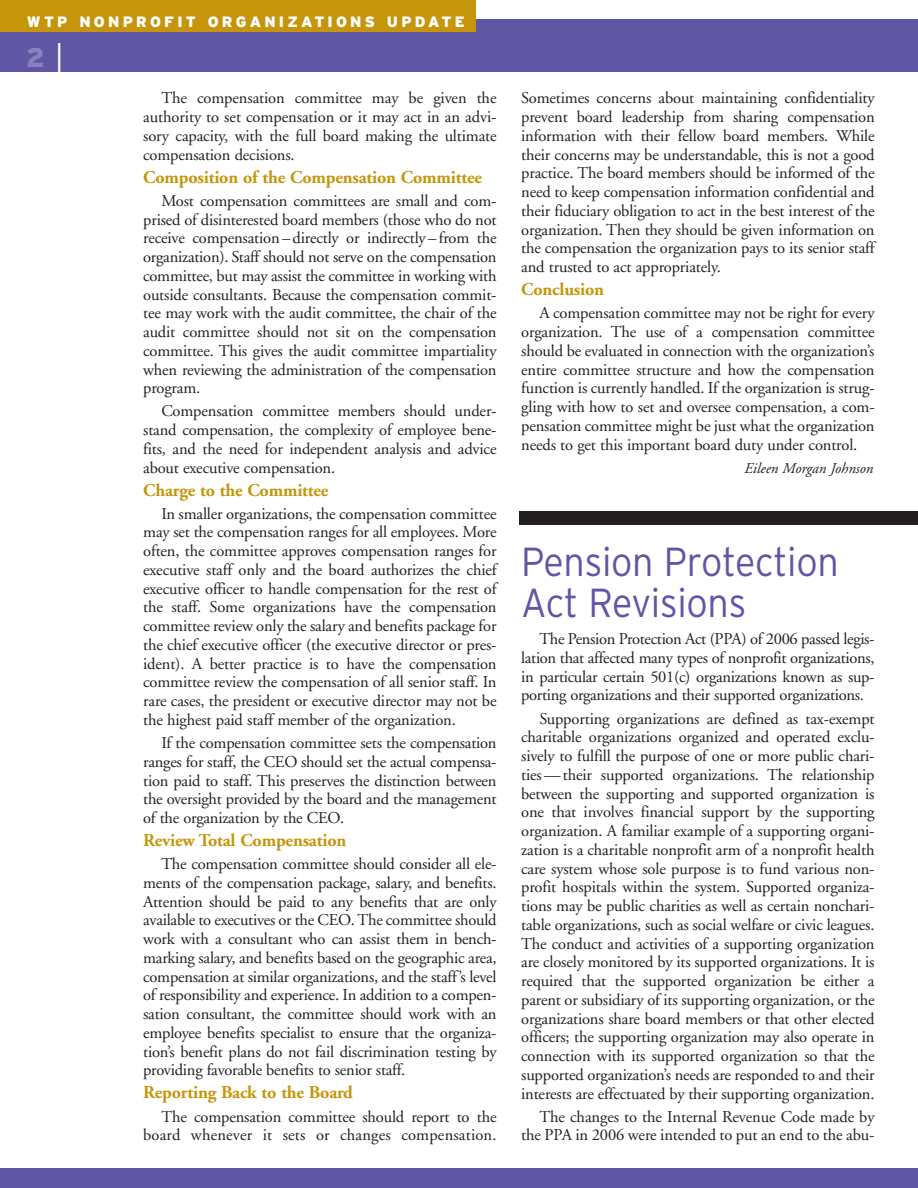
<style>
.page{position:relative;width:918px;height:1188px;background:#fff}
.page>*{position:absolute;margin:0;border:0;box-sizing:border-box;transform-origin:0 0}
.t1{font:300 40.5px/41.2px "Interstate";letter-spacing:-.005em;color:#5f57a6;scale:.93 1}
.t2{font:900 27px "Interstate";color:#8981bd}
.t3{font:700 18px "Adobe Garamond";letter-spacing:-.01em;color:#c5960b}
.t4{font:16.5px/18.8px "Adobe Garamond";letter-spacing:-.01em;color:#231f20;text-align:justify}
.t5{font:900 15px "Interstate";letter-spacing:.215em;color:#fff}
.t6{font:italic 15px "Adobe Garamond";color:#231f20}
.s1{font-weight:300;font-size:30px;color:#fff}
</style>
<div class="page">
<div style="left:0;top:19px;width:918px;height:52px;background:#5f57a6"></div>
<div style="left:0;top:0;width:476px;height:32px;background:#c5960b"></div>
<div style="left:0;top:1168px;width:918px;height:20px;background:#5f57a6"></div>
<div style="left:520px;top:511px;width:398px;height:14px;background:#231f20"></div>
<p class="t5" style="left:27px;top:17px;width:439px">WTP NONPROFIT ORGANIZATIONS UPDATE</p>
<h2 class="t2" style="left:26px;top:47px;width:39px">2 <span class="s1">|</span></h2>
<p class="t4" style="left:143px;top:90px;width:355px;text-indent:18px">The compensation committee may be given the authority to set compensation or it may act in an advi&shy;sory capacity, with the full board making the ultimate compensation decisions.</p>
<p class="t3" style="left:143px;top:170px;width:340px">Composition of the Compensation Committee</p>
<p class="t4" style="left:143px;top:193px;width:355px;text-indent:18px">Most compensation committees are small and com&shy;prised of disinterested board members (those who do not receive compensation – directly or indirectly – from the organization). Staff should not serve on the compensation committee, but may assist the committee in working with outside consultants. Because the compensation commit&shy;tee may work with the audit committee, the chair of the audit committee should not sit on the compensation committee. This gives the audit committee impartiality when reviewing the administration of the compensation program.</p>
<p class="t4" style="left:143px;top:403px;width:355px;text-indent:18px">Compensation committee members should under&shy;stand compensation, the complexity of employee bene&shy;fits, and the need for independent analysis and advice about executive compensation.</p>
<p class="t3" style="left:143px;top:483px;width:187px">Charge to the Committee</p>
<p class="t4" style="left:143px;top:506px;width:355px;text-indent:18px">In smaller organizations, the compensation committee may set the compensation ranges for all employees. More often, the committee approves compensation ranges for executive staff only and the board authorizes the chief executive officer to handle compensation for the rest of the staff. Some organizations have the compensation committee review only the salary and benefits package for the chief executive officer (the executive director or pres&shy;ident). A better practice is to have the compensation committee review the compensation of all senior staff. In rare cases, the president or executive director may not be the highest paid staff member of the organization.</p>
<p class="t4" style="left:143px;top:735px;width:355px;text-indent:18px">If the compensation committee sets the compensation ranges for staff, the CEO should set the actual compensa&shy;tion paid to staff. This preserves the distinction between the oversight provided by the board and the management of the organization by the CEO.</p>
<p class="t3" style="left:143px;top:833px;width:205px">Review Total Compensation</p>
<p class="t4" style="left:143px;top:856px;width:355px;text-indent:18px">The compensation committee should consider all ele&shy;ments of the compensation package, salary, and benefits.<br>Attention should be paid to any benefits that are only available to executives or the CEO. The committee should work with a consultant who can assist them in bench&shy;marking salary, and benefits based on the geographic area, compensation at similar organizations, and the staff’s level of responsibility and experience. In addition to a compen&shy;sation consultant, the committee should work with an employee benefits specialist to ensure that the organiza&shy;tion’s benefit plans do not fail discrimination testing by providing favorable benefits to senior staff.</p>
<p class="t3" style="left:143px;top:1086px;width:211px">Reporting Back to the Board</p>
<p class="t4" style="left:143px;top:1108px;width:355px;text-align:right">The compensation committee should report to the board whenever it sets or changes compensation.</p>
<p class="t4" style="left:521px;top:90px;width:355px">Sometimes concerns about maintaining confidentiality prevent board leadership from sharing compensation information with their fellow board members. While their concerns may be understandable, this is not a good practice. The board members should be informed of the need to keep compensation information confidential and their fiduciary obligation to act in the best interest of the organization. Then they should be given information on the compensation the organization pays to its senior staff and trusted to act appropriately.</p>
<p class="t3" style="left:521px;top:282px;width:84px">Conclusion</p>
<p class="t4" style="left:521px;top:305px;width:355px;text-indent:18px">A compensation committee may not be right for every organization. The use of a compensation committee should be evaluated in connection with the organization’s entire committee structure and how the compensation function is currently handled. If the organization is strug&shy;gling with how to set and oversee compensation, a com&shy;pensation committee might be just what the organization needs to get this important board duty under control.</p>
<p class="t6" style="left:744px;top:462px;width:130px">Eileen Morgan Johnson</p>
<h1 class="t1" style="left:521px;top:544px;width:343px">Pension Protection<br>Act Revisions</h1>
<p class="t4" style="left:521px;top:631px;width:355px;text-indent:18px">The Pension Protection Act (PPA) of 2006 passed legis&shy;lation that affected many types of nonprofit organizations, in particular certain 501(c) organizations known as sup&shy;porting organizations and their supported organizations.</p>
<p class="t4" style="left:521px;top:710px;width:355px;text-indent:18px">Supporting organizations are defined as tax-exempt charitable organizations organized and operated exclu&shy;sively to fulfill the purpose of one or more public chari&shy;ties — their supported organizations. The relationship between the supporting and supported organization is one that involves financial support by the supporting organization. A familiar example of a supporting organi&shy;zation is a charitable nonprofit arm of a nonprofit health care system whose sole purpose is to fund various non&shy;profit hospitals within the system. Supported organiza&shy;tions may be public charities as well as certain nonchari&shy;table organizations, such as social welfare or civic leagues.<br>The conduct and activities of a supporting organization are closely monitored by its supported organizations. It is required that the supported organization be either a parent or subsidiary of its supporting organization, or the organizations share board members or that other elected officers; the supporting organization may also operate in connection with its supported organization so that the supported organization’s needs are responded to and their interests are effectuated by their supporting organization.</p>
<p class="t4" style="left:521px;top:1109px;width:355px;text-align:right">The changes to the Internal Revenue Code made by the PPA in 2006 were intended to put an end to the abu-</p>
</div>
